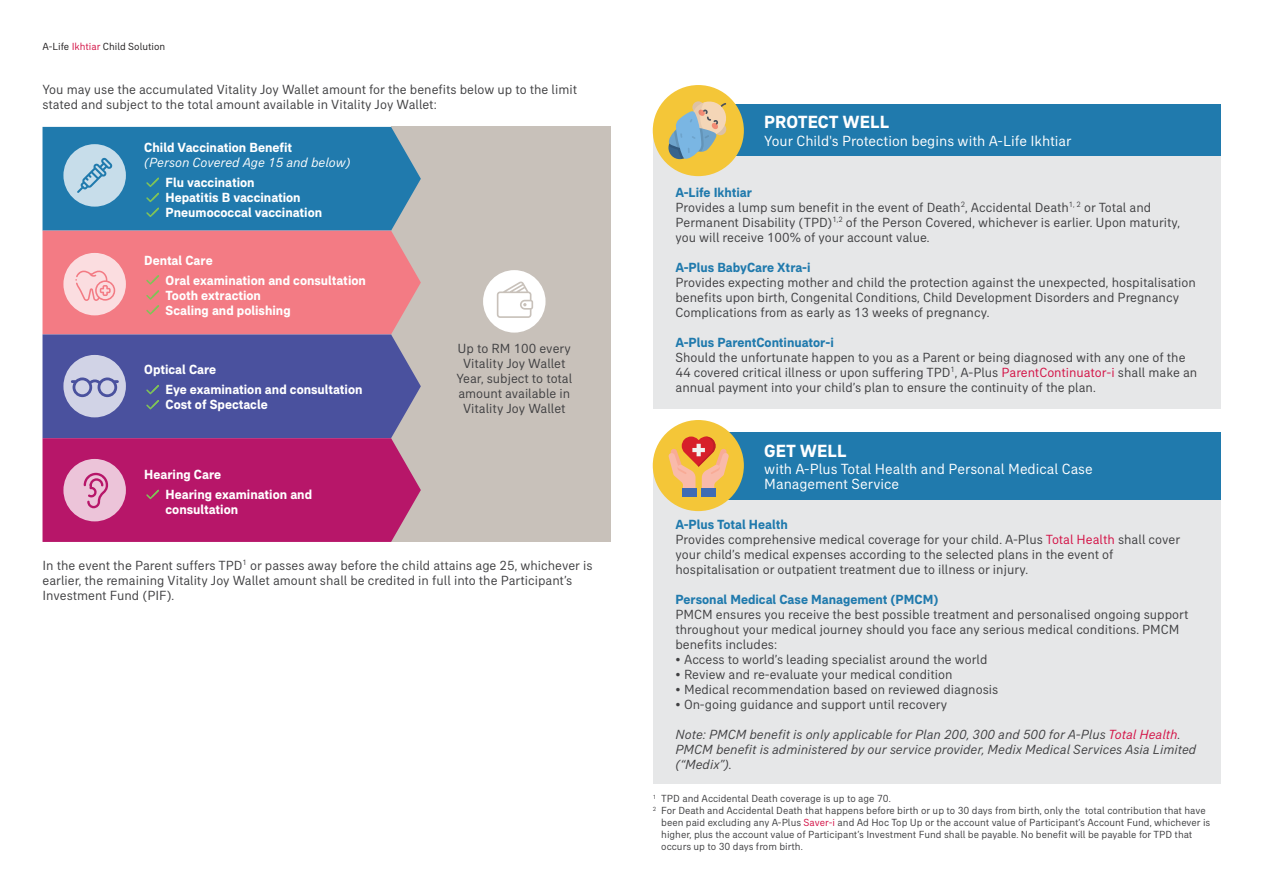
<style>
.page{position:relative;width:1263px;height:893px;background:#fff}
.page>*{position:absolute;margin:0;border:0;box-sizing:border-box;transform-origin:0 0}
.t1{font:700 18px "AIA Everest";color:#fff}
.t2{font:15px/15px "AIA Everest";color:#fff}
.t3{font:13.5px/15px "AIA Everest";color:#404042}
.t4{font:700 13.5px/15px "AIA Everest";color:#fff}
.t5{font:italic 13.5px/15px "AIA Everest";color:#404042}
.t6{font:700 13.5px "AIA Everest";color:#207aad}
.t7{font:italic 13.5px "AIA Everest";color:#fff}
.t8{font:10.5px "AIA Everest";color:#404042}
.t9{font:10.5px "AIA Everest";color:#221f20}
.s1{color:#d31145}
.s2{font-weight:700;color:#207aad}
</style>
<div class="page">
<div style="left:391px;top:127px;width:219px;height:415px;background:#c8c1ba"></div>
<svg style="left:43px;top:127px;width:378px;height:415px;background:#8d6495"></svg>
<div style="left:483px;top:270px;width:62px;height:63px;background:#fff;border-radius:50%"></div>
<svg style="left:497px;top:281px;width:36px;height:37px"></svg>
<div style="left:653px;top:130px;width:567px;height:278px;background:#e6e7e8"></div>
<div style="left:653px;top:466px;width:567px;height:318px;background:#e6e7e8"></div>
<div style="left:723px;top:433px;width:497px;height:67px;background:#207aad"></div>
<div style="left:723px;top:104px;width:497px;height:52px;background:#207aad"></div>
<div style="left:653px;top:85px;width:91px;height:91px;background:#f4c638;border-radius:50%"></div>
<div style="left:653px;top:420px;width:91px;height:91px;background:#f4c638;border-radius:50%"></div>
<svg style="left:668px;top:101px;width:59px;height:59px"></svg>
<div style="left:701px;top:489px;width:14px;height:8px;background:#3e6cb4"></div>
<div style="left:682px;top:489px;width:14px;height:8px;background:#3e6cb4"></div>
<svg style="left:668px;top:436px;width:61px;height:53px"></svg>
<p class="t9" style="left:43px;top:40px;width:124px">A-Life <span class="s1">Ikhtiar</span> Child Solution</p>
<p class="t3" style="left:43px;top:82px;width:536px">You may use the accumulated Vitality Joy Wallet amount for the benefits below up to the limit stated and subject to the total amount available in Vitality Joy Wallet:</p>
<p class="t4" style="left:144px;top:139px;width:149px">Child Vaccination Benefit</p>
<p class="t7" style="left:144px;top:154px;width:208px">(Person Covered Age 15 and below)</p>
<p class="t4" style="left:166px;top:175px;width:158px">Flu vaccination<br>Hepatitis B vaccination<br>Pneumococcal vaccination</p>
<p class="t4" style="left:166px;top:250px;width:202px;line-height:20px;text-indent:-21px">Dental Care<br>Oral examination and consultation</p>
<p class="t4" style="left:166px;top:287px;width:127px">Tooth extraction<br>Scaling and polishing</p>
<p class="t4" style="left:166px;top:360px;width:199px;line-height:20px;text-indent:-21px">Optical Care<br>Eye examination and consultation</p>
<p class="t4" style="left:166px;top:397px;width:104px">Cost of Spectacle</p>
<p class="t4" style="left:166px;top:464px;width:148px;line-height:20px;text-indent:-21px">Hearing Care<br>Hearing examination and</p>
<p class="t4" style="left:166px;top:502px;width:74px">consultation</p>
<p class="t3" style="left:456px;top:341px;width:117px;text-align:center">Up to RM 100 every<br>Vitality Joy Wallet<br>Year, subject to total amount available in<br>Vitality Joy Wallet</p>
<p class="t3" style="left:43px;top:557px;width:552px">In the event the Parent suffers TPD<sup>1</sup> or passes away before the child attains age 25, whichever is earlier, the remaining Vitality Joy Wallet amount shall be credited in full into the Participant’s<br>Investment Fund (PIF).</p>
<h1 class="t1" style="left:764px;top:111px;width:126px">PROTECT WELL</h1>
<p class="t2" style="left:764px;top:133px;width:309px">Your Child's Protection begins with A-Life Ikhtiar</p>
<p class="t3" style="left:675px;top:184px;width:506px"><span class="s2">A-Life Ikhtiar<br></span>Provides a lump sum benefit in the event of Death<sup>2</sup>, Accidental Death<sup>1,</sup> <sup>2</sup> or Total and Permanent Disability (TPD)<sup>1,2</sup> of the Person Covered, whichever is earlier. Upon maturity, you will receive 100% of your account value.</p>
<p class="t6" style="left:675px;top:259px;width:137px">A-Plus BabyCare Xtra-i</p>
<p class="t3" style="left:675px;top:274px;width:522px">Provides expecting mother and child the protection against the unexpected, hospitalisation benefits upon birth, Congenital Conditions, Child Development Disorders and Pregnancy<br>Complications from as early as 13 weeks of pregnancy.</p>
<p class="t6" style="left:675px;top:334px;width:160px">A-Plus ParentContinuator-i</p>
<p class="t3" style="left:675px;top:349px;width:523px">Should the unfortunate happen to you as a Parent or being diagnosed with any one of the<br>44 covered critical illness or upon suffering TPD<sup>1</sup>, A-Plus <span class="s1">ParentContinuator-i</span> shall make an annual payment into your child’s plan to ensure the continuity of the plan.</p>
<h1 class="t1" style="left:764px;top:440px;width:84px">GET WELL</h1>
<p class="t2" style="left:764px;top:462px;width:330px">with A-Plus Total Health and Personal Medical Case<br>Management Service</p>
<p class="t3" style="left:675px;top:517px;width:506px"><span class="s2">A-Plus Total Health<br></span>Provides comprehensive medical coverage for your child. A-Plus <span class="s1">Total Health</span> shall cover your child’s medical expenses according to the selected plans in the event of hospitalisation or outpatient treatment due to illness or injury.</p>
<p class="t6" style="left:675px;top:592px;width:264px">Personal Medical Case Management (PMCM)</p>
<p class="t3" style="left:675px;top:607px;width:514px">PMCM ensures you receive the best possible treatment and personalised ongoing support throughout your medical journey should you face any serious medical conditions. PMCM benefits includes:</p>
<p class="t3" style="left:675px;top:652px;width:313px">• Access to world’s leading specialist around the world</p>
<p class="t3" style="left:675px;top:667px;width:279px">• Review and re-evaluate your medical condition</p>
<p class="t3" style="left:675px;top:682px;width:324px">• Medical recommendation based on reviewed diagnosis</p>
<p class="t3" style="left:675px;top:697px;width:273px">• On-going guidance and support until recovery</p>
<p class="t5" style="left:675px;top:727px;width:522px">Note: PMCM benefit is only applicable for Plan 200, 300 and 500 for A-Plus <span class="s1">Total Health</span>.<br>PMCM benefit is administered by our service provider, Medix Medical Services Asia Limited (“Medix”).</p>
<p class="t8" style="left:653px;top:793px;width:240px"><sup>1</sup> TPD and Accidental Death coverage is up to age 70.</p>
<p class="t8" style="left:653px;top:805px;width:554px"><sup>2</sup> For Death and Accidental Death that happens before birth or up to 30 days from birth, only the total contribution that have</p>
<p class="t8" style="left:661px;top:817px;width:551px">been paid excluding any A-Plus <span class="s1">Saver-i</span> and Ad Hoc Top Up or the account value of Participant’s Account Fund, whichever is</p>
<p class="t8" style="left:661px;top:829px;width:533px">higher, plus the account value of Participant’s Investment Fund shall be payable. No benefit will be payable for TPD that</p>
<p class="t8" style="left:661px;top:841px;width:143px">occurs up to 30 days from birth.</p>
</div>
